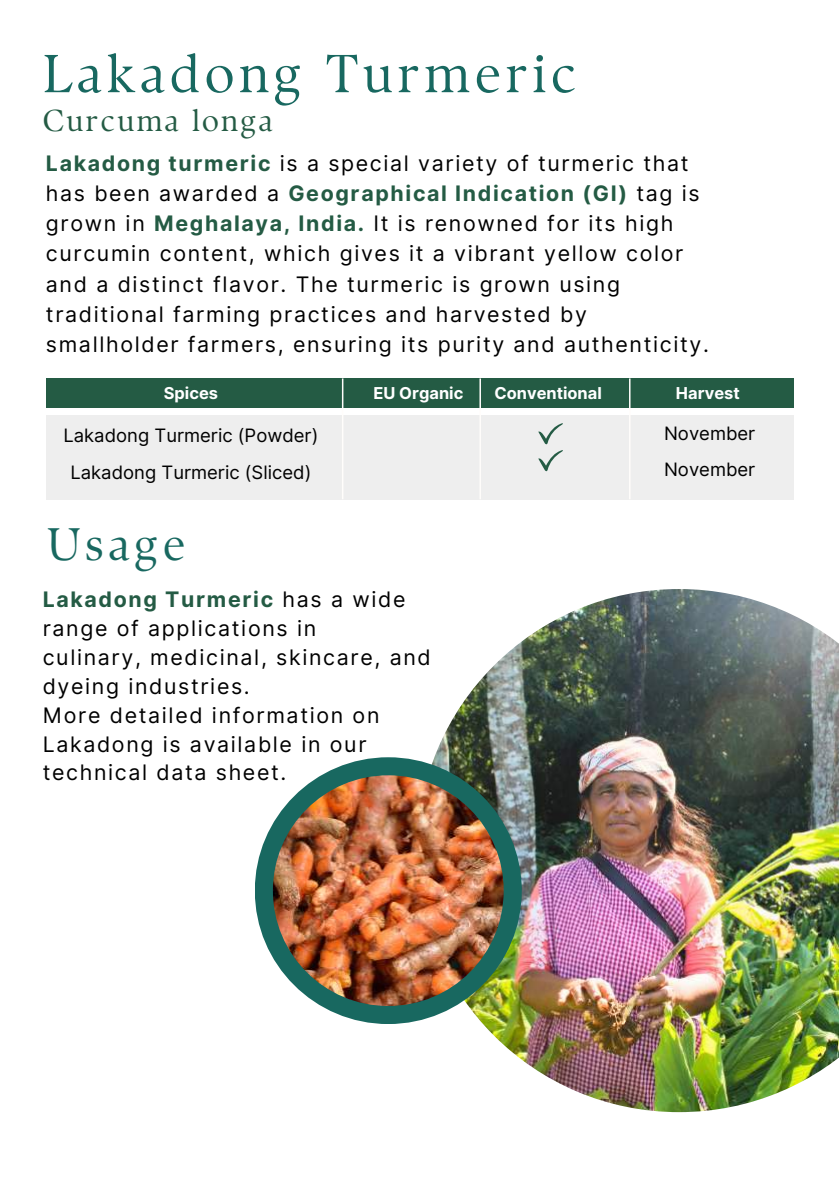
<style>
.page{position:relative;width:839px;height:1191px;background:#fff}
.page>*{position:absolute;margin:0;border:0;box-sizing:border-box;transform-origin:0 0}
.t1{font:53.4px "TY Serif D";letter-spacing:.09em;color:#186860}
.t2{font:45.6px "TY Serif D";letter-spacing:.105em;color:#186860}
.t3{font:30.2px "TY Serif D";letter-spacing:.075em;color:#245b44}
.t4{font:21.4px/28.8px "Inter";letter-spacing:.075em;color:#000}
.t5{font:18.4px/37px "Inter";color:#000;text-align:center}
.t6{font:700 16.4px "Inter";color:#fff}
.s1{font-weight:700;color:#245b44}
</style>
<div class="page">
<img style="left:418px;top:589px;width:420px;height:523px">
<div style="left:255px;top:757px;width:266px;height:267px;background:#186860;border-radius:50%"></div>
<img style="left:273px;top:775px;width:230px;height:231px;border-radius:50%">
<div style="left:46px;top:415px;width:747px;height:84px;background:#eee"></div>
<div style="left:46px;top:378px;width:747px;height:30px;background:#245b44"></div>
<svg style="left:538px;top:423px;width:24px;height:21px"></svg>
<svg style="left:538px;top:450px;width:24px;height:21px"></svg>
<hr style="left:342px;top:378px;width:1px;height:121px;background:#fffdfb">
<hr style="left:479px;top:378px;width:2px;height:121px;background:#fffdfb">
<hr style="left:629px;top:378px;width:1px;height:121px;background:#fffdfb">
<h1 class="t1" style="left:43px;top:42px;width:535px">Lakadong Turmeric</h1>
<h3 class="t3" style="left:43px;top:102px;width:231px">Curcuma longa</h3>
<p class="t4" style="left:46px;top:148px;width:664px;line-height:30.2px"><span class="s1">Lakadong turmeric</span> is a special variety of turmeric that has been awarded a <span class="s1">Geographical Indication (GI)</span> tag is grown in <span class="s1">Meghalaya, India.</span> It is renowned for its high curcumin content, which gives it a vibrant yellow color and a distinct flavor. The turmeric is grown using traditional farming practices and harvested by smallholder farmers, ensuring its purity and authenticity.</p>
<p class="t6" style="left:164px;top:383px;width:56px">Spices</p>
<p class="t5" style="left:63px;top:416px;width:256px">Lakadong Turmeric (Powder)<br>Lakadong Turmeric (Sliced)</p>
<h2 class="t2" style="left:47px;top:517px;width:140px">Usage</h2>
<p class="t6" style="left:373px;top:383px;width:91px">EU Organic</p>
<p class="t6" style="left:494px;top:383px;width:109px">Conventional</p>
<p class="t6" style="left:676px;top:383px;width:65px">Harvest</p>
<p class="t5" style="left:664px;top:414px;width:93px;text-align:left">November<br>November</p>
<p class="t4" style="left:43px;top:585px;width:389px"><span class="s1">Lakadong Turmeric</span> has a wide range of applications in<br>culinary, medicinal, skincare, and dyeing industries.<br>More detailed information on<br>Lakadong is available in our technical data sheet.</p>
</div>
